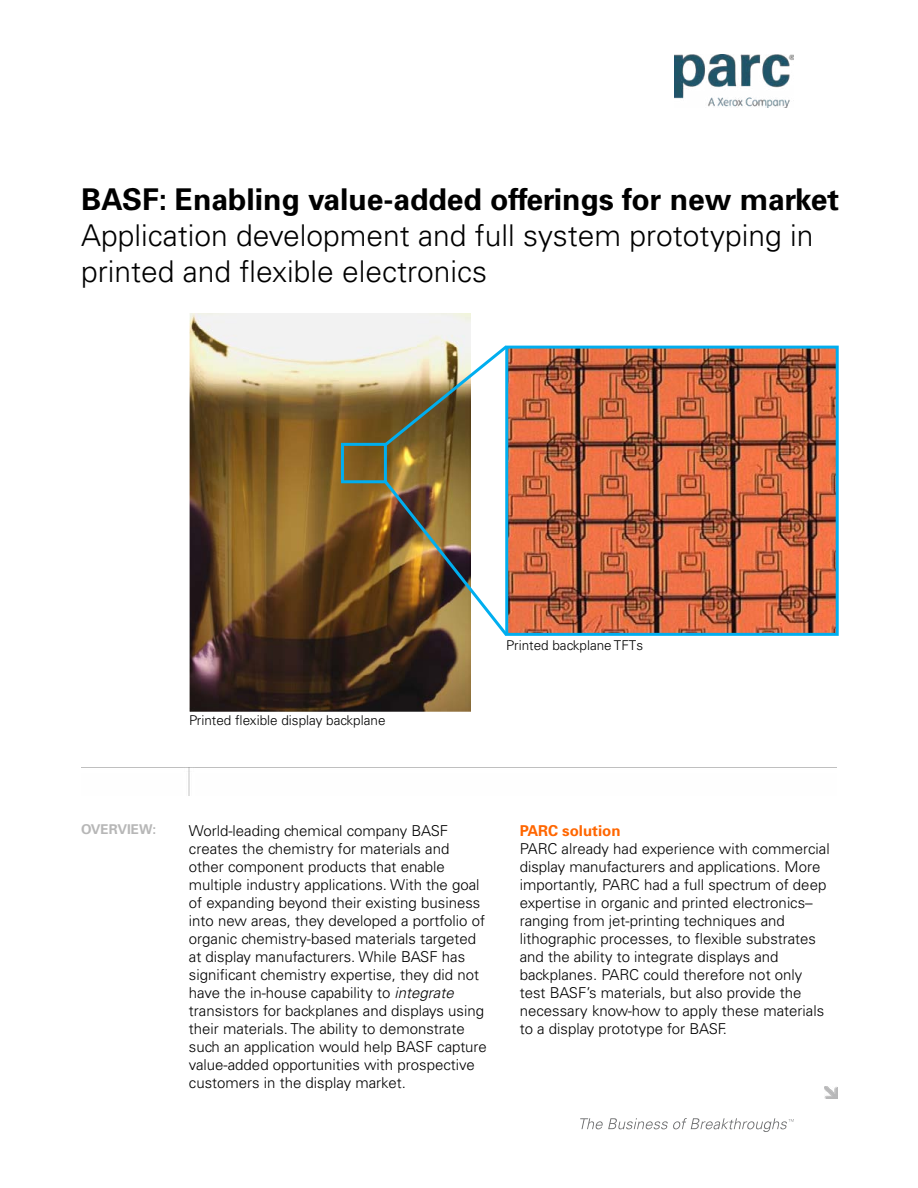
<style>
.page{position:relative;width:918px;height:1188px;background:#fff}
.page>*{position:absolute;margin:0;border:0;box-sizing:border-box;transform-origin:0 0}
.t1{font:300 30px/36px "Univers";color:#000}
.t2{font:700 30px "Univers";color:#000}
.t3{font:300 15px/18px "Univers";color:#010000}
.t4{font:700 15px "Univers";color:#f60}
.t5{font:300 13.5px "Univers";color:#010000}
.t6{font:700 13.5px "Univers";color:#b7b7b7}
.s1{font-style:italic}
</style>
<div class="page">
<svg style="left:825px;top:1087px;width:12px;height:12px"></svg>
<img style="left:675px;top:55px;width:119px;height:52px">
<svg style="left:580px;top:1118px;width:214px;height:14px"></svg>
<img style="left:189px;top:313px;width:281px;height:398px">
<img style="left:509px;top:350px;width:326px;height:282px">
<div style="left:505px;top:346px;width:334px;height:290px;border:3px solid #00aeef"></div>
<div style="left:341px;top:443px;width:46px;height:40px;border:3px solid #00aeef"></div>
<svg style="left:381px;top:343px;width:129px;height:106px"></svg>
<img style="left:380px;top:476px;width:131px;height:163px">
<h1 class="t2" style="left:81px;top:180px;width:760px">BASF: Enabling value-added offerings for new market</h1>
<h1 class="t1" style="left:81px;top:216px;width:734px">Application development and full system prototyping in printed and flexible electronics</h1>
<p class="t5" style="left:189px;top:712px;width:198px">Printed flexible display backplane</p>
<p class="t5" style="left:506px;top:637px;width:138px">Printed backplane TFTs</p>
<p class="t6" style="left:81px;top:821px;width:77px">OVERVIEW:</p>
<p class="t3" style="left:189px;top:821px;width:299px">World-leading chemical company BASF creates the chemistry for materials and other component products that enable multiple industry applications. With the goal of expanding beyond their existing business into new areas, they developed a portfolio of organic chemistry-based materials targeted at display manufacturers. While BASF has significant chemistry expertise, they did not have the in-house capability to <span class="s1">integrate </span>transistors for backplanes and displays using their materials. The ability to demonstrate such an application would help BASF capture value-added opportunities with prospective customers in the display market.</p>
<p class="t4" style="left:520px;top:821px;width:102px">PARC solution</p>
<p class="t3" style="left:520px;top:839px;width:312px">PARC already had experience with commercial display manufacturers and applications. More importantly, PARC had a full spectrum of deep expertise in organic and printed electronics– ranging from jet-printing techniques and lithographic processes, to flexible substrates and the ability to integrate displays and backplanes. PARC could therefore not only test BASF’s materials, but also provide the necessary know-how to apply these materials to a display prototype for BASF.</p>
</div>
